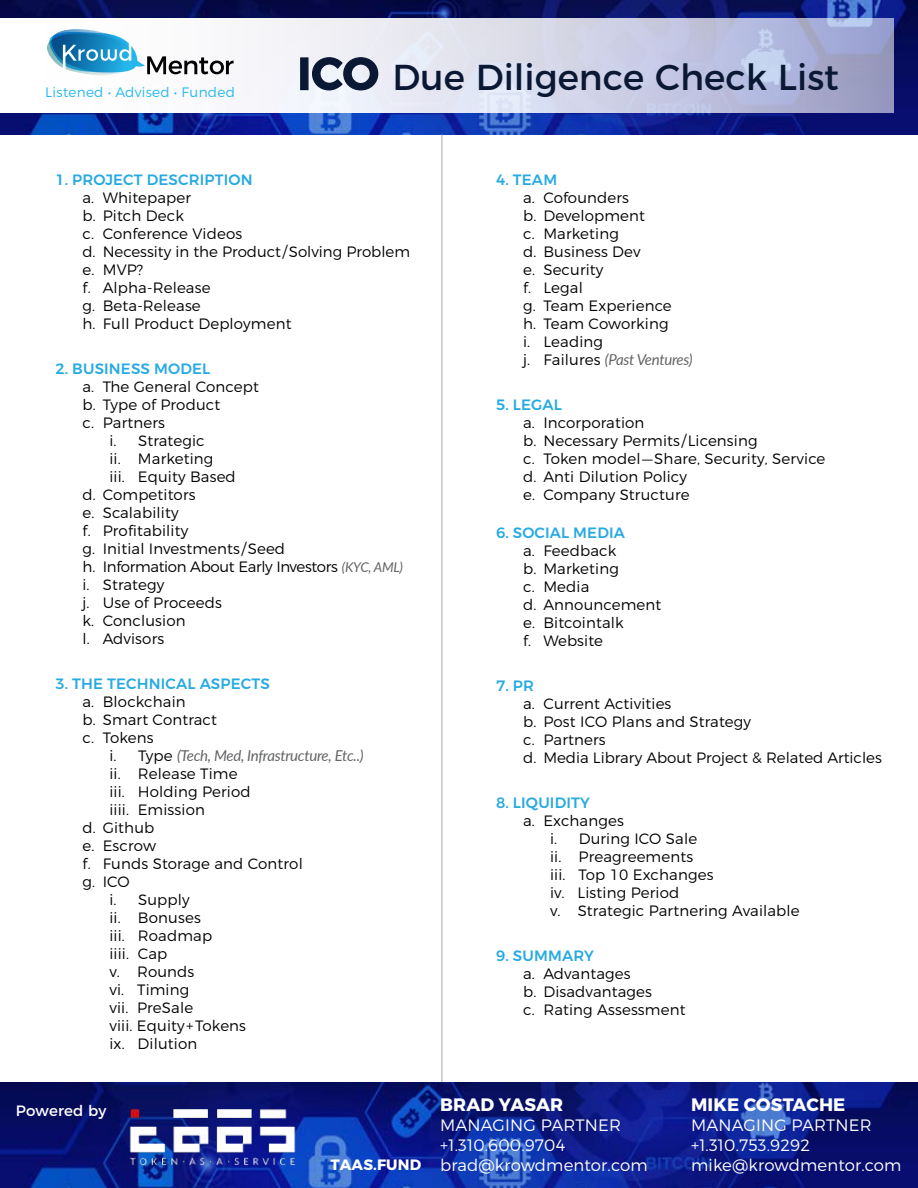
<style>
.page{position:relative;width:918px;height:1188px;background:#fff}
.page>*{position:absolute;margin:0;border:0;box-sizing:border-box;transform-origin:0 0}
.t1{font:36px "Montserrat";color:#0b1834}
.t2{font:700 18px "Montserrat";letter-spacing:.01em;color:#fff}
.t3{font:300 16.5px/19.8px "Montserrat";letter-spacing:.01em;color:#fff}
.t4{font:300 15px/18px "Montserrat";letter-spacing:.01em;color:#000}
.t5{font:500 15px "Montserrat";letter-spacing:.01em;color:#27aae1}
.t6{font:italic 15px "Lato";letter-spacing:-.02em;color:#636466}
.t7{font:300 15px "Montserrat";letter-spacing:-.02em;color:#000}
.t8{font:15px "Montserrat";letter-spacing:.01em;color:#fff}
.t9{font:700 15px "Montserrat";letter-spacing:.01em;color:#fff}
.t10{font:300 13.65px "Montserrat";letter-spacing:.02em;color:#25b7eb}
.s1{font-weight:600;font-size:45px}
.s2{font-family:"Lato";font-weight:400;font-style:italic;font-size:13.5px;color:#636466}
.s3{font-family:"Montserrat";font-weight:300;font-style:normal;color:#000}
</style>
<div class="page">
<img style="left:0;top:0;width:918px;height:135px">
<svg style="left:0;top:18px;width:893px;height:94px"></svg>
<img style="left:0;top:1083px;width:918px;height:105px">
<hr style="left:442px;top:135px;width:1px;height:947px;background:#aba9b4">
<svg style="left:40px;top:27px;width:194px;height:48px"></svg>
<img style="left:118px;top:1099px;width:190px;height:76px">
<p class="t10" style="left:45px;top:84px;width:191px">Listened • Advised • Funded</p>
<h1 class="t1" style="left:297px;top:48px;width:543px"><span class="s1">ICO</span> Due Diligence Check List</h1>
<p class="t5" style="left:55px;top:171px;width:199px">1. PROJECT DESCRIPTION</p>
<p class="t4" style="left:82px;top:189px;width:329px">a. Whitepaper<br>b. Pitch Deck<br>c. Conference Videos<br>d. Necessity in the Product/Solving Problem e. MVP?<br>f. Alpha-Release<br>g. Beta-Release<br>h. Full Product Deployment</p>
<p class="t5" style="left:55px;top:360px;width:156px">2. BUSINESS MODEL</p>
<p class="t4" style="left:82px;top:378px;width:178px">a. The General Concept</p>
<p class="t4" style="left:82px;top:396px;width:139px">b. Type of Product</p>
<p class="t4" style="left:82px;top:414px;width:84px">c. Partners</p>
<p class="t4" style="left:109px;top:432px;width:97px">i. Strategic</p>
<p class="t4" style="left:109px;top:450px;width:106px">ii. Marketing</p>
<p class="t4" style="left:109px;top:468px;width:128px">iii. Equity Based</p>
<p class="t4" style="left:82px;top:486px;width:115px">d. Competitors</p>
<p class="t4" style="left:82px;top:504px;width:98px">e. Scalability</p>
<p class="t4" style="left:82px;top:522px;width:107px">f. Profitability</p>
<p class="t4" style="left:82px;top:540px;width:204px">g. Initial Investments/Seed</p>
<p class="t7" style="left:82px;top:558px;width:322px">h. Information About Early Investors <span class="s2">(KYC, AML)</span></p>
<p class="t4" style="left:82px;top:576px;width:83px">i. Strategy</p>
<p class="t4" style="left:82px;top:594px;width:141px">j. Use of Proceeds</p>
<p class="t4" style="left:82px;top:612px;width:105px">k. Conclusion</p>
<p class="t4" style="left:82px;top:630px;width:83px">l. Advisors</p>
<p class="t5" style="left:55px;top:675px;width:216px">3. THE TECHNICAL ASPECTS</p>
<p class="t4" style="left:82px;top:693px;width:136px">a. Blockchain<br>b. Smart Contract c. Tokens</p>
<p class="t6" style="left:109px;top:745px;width:256px"><span class="s3">i. Type</span> (Tech, Med, Infrastructure, Etc..)</p>
<p class="t4" style="left:109px;top:765px;width:130px">ii. Release Time</p>
<p class="t4" style="left:109px;top:783px;width:143px">iii. Holding Period</p>
<p class="t4" style="left:109px;top:801px;width:97px">iiii. Emission</p>
<p class="t4" style="left:82px;top:819px;width:73px">d. Github</p>
<p class="t4" style="left:82px;top:837px;width:75px">e. Escrow</p>
<p class="t4" style="left:82px;top:855px;width:222px">f. Funds Storage and Control</p>
<p class="t4" style="left:82px;top:873px;width:49px">g. ICO</p>
<p class="t4" style="left:109px;top:891px;width:82px">i. Supply</p>
<p class="t4" style="left:109px;top:909px;width:93px">ii. Bonuses</p>
<p class="t4" style="left:109px;top:927px;width:104px">iii. Roadmap</p>
<p class="t4" style="left:109px;top:945px;width:59px">iiii. Cap</p>
<p class="t4" style="left:109px;top:963px;width:86px">v. Rounds</p>
<p class="t4" style="left:109px;top:981px;width:81px">vi. Timing</p>
<p class="t4" style="left:109px;top:999px;width:85px">vii. PreSale</p>
<p class="t4" style="left:109px;top:1017px;width:138px">viii. Equity+Tokens</p>
<p class="t4" style="left:109px;top:1035px;width:89px">ix. Dilution</p>
<p class="t8" style="left:16px;top:1099px;width:92px">Powered by</p>
<p class="t9" style="left:330px;top:1153px;width:92px">TAAS.FUND</p>
<p class="t5" style="left:496px;top:171px;width:63px">4. TEAM</p>
<p class="t4" style="left:523px;top:189px;width:150px">a. Cofounders<br>b. Development<br>c. Marketing<br>d. Business Dev<br>e. Security<br>f. Legal<br>g. Team Experience h. Team Coworking i. Leading</p>
<p class="t6" style="left:523px;top:349px;width:171px"><span class="s3">j. Failures</span> (Past Ventures)</p>
<p class="t5" style="left:496px;top:396px;width:67px">5. LEGAL</p>
<p class="t4" style="left:523px;top:414px;width:304px">a. Incorporation<br>b. Necessary Permits/Licensing<br>c. Token model—Share, Security, Service d. Anti Dilution Policy<br>e. Company Structure</p>
<p class="t5" style="left:496px;top:524px;width:130px">6. SOCIAL MEDIA</p>
<p class="t4" style="left:523px;top:542px;width:140px">a. Feedback<br>b. Marketing<br>c. Media<br>d. Announcement e. Bitcointalk<br>f. Website</p>
<p class="t5" style="left:496px;top:677px;width:39px">7. PR</p>
<p class="t4" style="left:523px;top:695px;width:360px">a. Current Activities<br>b. Post ICO Plans and Strategy<br>c. Partners<br>d. Media Library About Project &amp; Related Articles</p>
<p class="t5" style="left:496px;top:794px;width:95px">8. LIQUIDITY</p>
<p class="t4" style="left:550px;top:812px;width:251px;text-indent:-27px">a. Exchanges<br>i. During ICO Sale<br>ii. Preagreements<br>iii. Top 10 Exchanges<br>iv. Listing Period<br>v. Strategic Partnering Available</p>
<p class="t5" style="left:496px;top:947px;width:99px">9. SUMMARY</p>
<p class="t4" style="left:523px;top:965px;width:164px">a. Advantages<br>b. Disadvantages<br>c. Rating Assessment</p>
<p class="t2" style="left:440px;top:1094px;width:125px">BRAD YASAR</p>
<p class="t3" style="left:440px;top:1115px;width:209px">MANAGING PARTNER +1.310.600.9704 brad@krowdmentor.com</p>
<p class="t2" style="left:691px;top:1094px;width:156px">MIKE COSTACHE</p>
<p class="t3" style="left:691px;top:1115px;width:212px">MANAGING PARTNER +1.310.753.9292 mike@krowdmentor.com</p>
</div>
